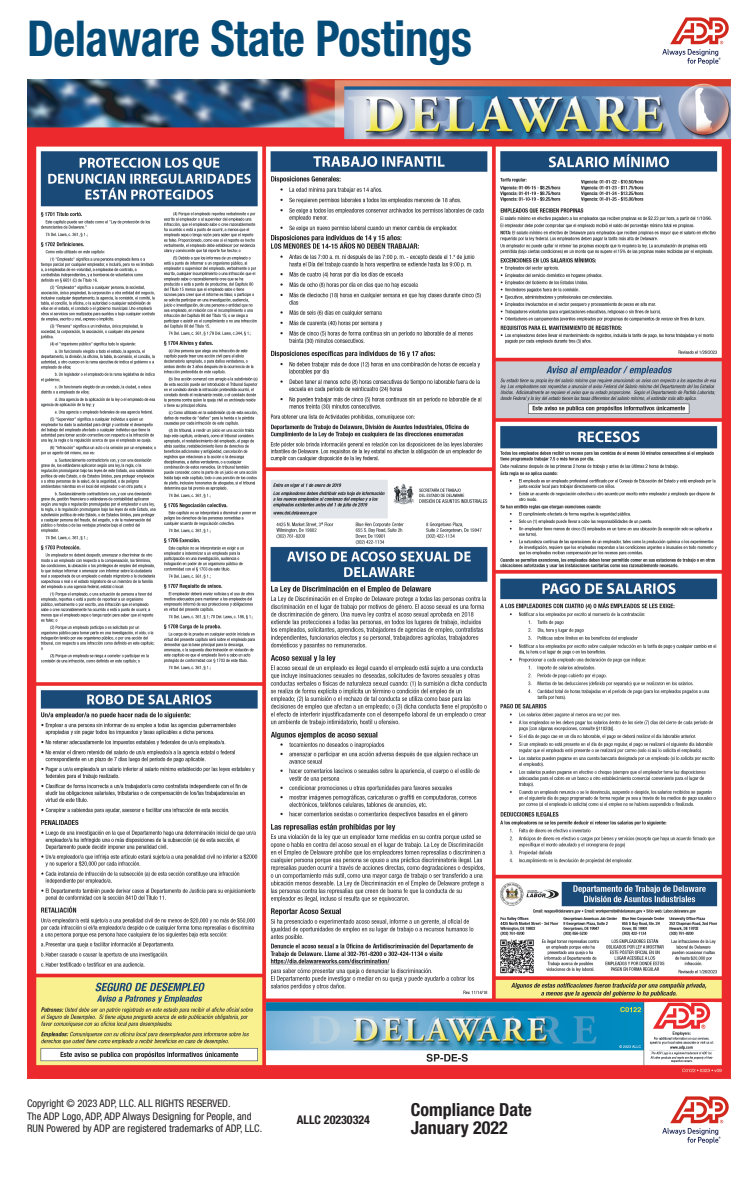
<style>
.page{position:relative;width:756px;height:1188px;background:#fff}
.page>*{position:absolute;margin:0;border:0;box-sizing:border-box;transform-origin:0 0}
.t1{font:700 condensed 49.5px "Helvetica Neue";letter-spacing:-.01em;color:#064c79;scale:.95 1}
.t2{font:700 condensed 18px/18px "Helvetica Neue";color:#231f20}
.t3{font:700 condensed 12px "Helvetica Neue";color:#231f20}
.t4{font:condensed 10.5px/12.6px "Helvetica Neue";color:#231f20}
</style>
<div class="page">
<img style="left:27px;top:79px;width:703px;height:999px">
<img style="left:650px;top:1002px;width:64px;height:61px">
<img style="left:662px;top:1096px;width:67px;height:48px">
<img style="left:662px;top:17px;width:67px;height:48px">
<h1 class="t1" style="left:27px;top:8px;width:470px">Delaware State Postings</h1>
<p class="t4" style="left:27px;top:1097px;width:237px">Copyright © 2023 ADP, LLC. ALL RIGHTS RESERVED.<br>The ADP Logo, ADP, ADP Always Designing for People, and<br>RUN Powered by ADP are registered trademarks of ADP, LLC.</p>
<p class="t3" style="left:297px;top:1112px;width:75px">ALLC 20230324</p>
<h2 class="t2" style="left:411px;top:1101px;width:122px">Compliance Date<br>January 2022</h2>
</div>
